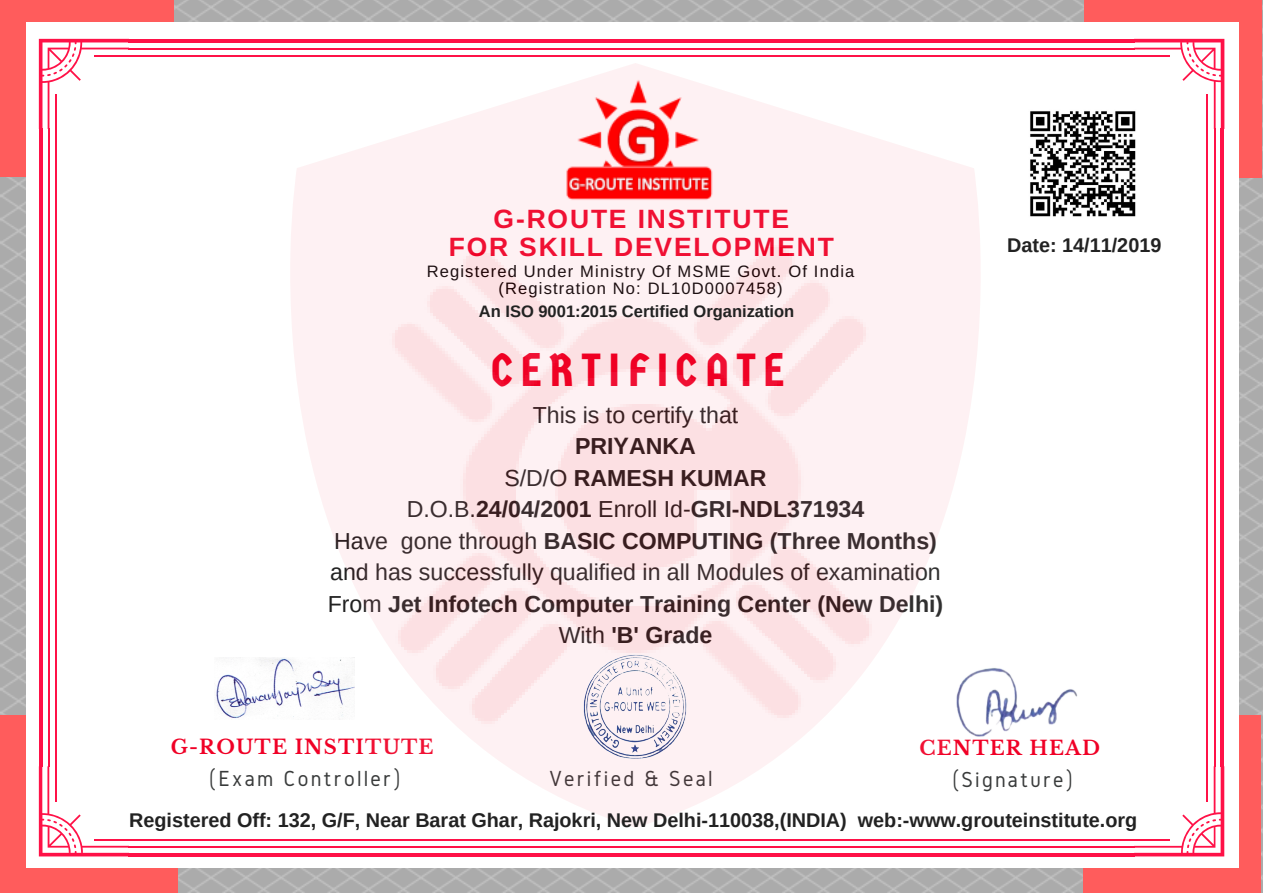
<style>
.page{position:relative;width:1263px;height:893px;background:#fff}
.page>*{position:absolute;margin:0;border:0;box-sizing:border-box;transform-origin:0 0}
.t1{font:46.35px "Germania One";letter-spacing:.16em;color:#f00026}
.t2{font:700 26.4px/28px "Arimo";letter-spacing:.07em;color:#f00026;text-align:center}
.t3{font:700 23.1px/31.5px "Arimo";color:#222;text-align:center}
.t4{font:23.1px "Arimo";color:#222}
.t5{font:22.65px "Gidole";letter-spacing:.1em;color:#393b3b}
.t6{font:22.5px "Gidole";letter-spacing:.1em;color:#393b3b}
.t7{font:700 19.8px "Arimo";color:#222}
.t8{font:700 19.65px "Libre Baskerville";letter-spacing:.06em;color:#f00026}
.t9{font:700 19.5px "Libre Baskerville";letter-spacing:.06em;color:#f00026}
.t10{font:16.5px/16.8px "Arimo";letter-spacing:.07em;color:#000;text-align:center}
.t11{font:700 16.5px "Arimo";color:#222}
.s1{font-weight:400}
</style>
<div class="page">
<img style="left:0;top:0;width:1263px;height:893px">
<div style="left:0;top:715px;width:178px;height:178px;background:#ff5c5c"></div>
<div style="left:1083px;top:715px;width:178px;height:178px;background:#ff5c5c"></div>
<div style="left:1084px;top:0;width:178px;height:178px;background:#ff5c5c"></div>
<div style="left:0;top:0;width:173px;height:177px;background:#ff5c5c"></div>
<div style="left:26px;top:22px;width:1212px;height:846px;background:#fff"></div>
<hr style="left:48px;top:128px;width:1px;height:639px;background:#ff1147">
<hr style="left:39px;top:128px;width:3px;height:639px;background:#ff1147">
<hr style="left:55px;top:128px;width:2px;height:639px;background:#ff1147">
<hr style="left:1214px;top:128px;width:1px;height:639px;background:#ff1147">
<hr style="left:1221px;top:128px;width:3px;height:639px;background:#ff1147">
<hr style="left:1206px;top:128px;width:2px;height:639px;background:#ff1147">
<svg style="left:39px;top:39px;width:90px;height:90px"></svg>
<hr style="left:55px;top:94px;width:2px;height:35px;background:#ff1147">
<hr style="left:94px;top:55px;width:35px;height:2px;background:#ff1147">
<hr style="left:128px;top:39px;width:1007px;height:3px;background:#ff1147">
<hr style="left:128px;top:48px;width:1007px;height:1px;background:#ff1147">
<hr style="left:128px;top:55px;width:1007px;height:2px;background:#ff1147">
<svg style="left:1134px;top:39px;width:90px;height:90px"></svg>
<hr style="left:1206px;top:94px;width:2px;height:35px;background:#ff1147">
<hr style="left:1134px;top:55px;width:35px;height:2px;background:#ff1147">
<hr style="left:128px;top:846px;width:1007px;height:2px;background:#ff1147">
<hr style="left:128px;top:853px;width:1007px;height:3px;background:#ff1147">
<hr style="left:128px;top:839px;width:1007px;height:1px;background:#ff1147">
<svg style="left:1134px;top:766px;width:90px;height:90px"></svg>
<hr style="left:1206px;top:766px;width:2px;height:35px;background:#ff1147">
<hr style="left:1134px;top:839px;width:35px;height:1px;background:#ff1147">
<svg style="left:39px;top:766px;width:90px;height:90px"></svg>
<hr style="left:55px;top:766px;width:2px;height:35px;background:#ff1147">
<hr style="left:94px;top:839px;width:35px;height:1px;background:#ff1147">
<svg style="left:290px;top:87px;width:690px;height:741px;fill:#fef1f3"></svg>
<img style="left:216px;top:658px;width:138px;height:62px">
<img style="left:560px;top:63px;width:159px;height:156px">
<img style="left:1030px;top:99px;width:118px;height:118px">
<img style="left:951px;top:663px;width:127px;height:78px">
<img style="left:581px;top:652px;width:108px;height:108px">
<p class="t2" style="left:449px;top:205px;width:387px">G-ROUTE INSTITUTE<br>FOR SKILL DEVELOPMENT</p>
<p class="t10" style="left:427px;top:263px;width:429px">Registered Under Ministry Of MSME Govt. Of India (Registration No: DL10D0007458)</p>
<p class="t11" style="left:479px;top:302px;width:317px">An ISO 9001:2015 Certified Organization</p>
<h1 class="t1" style="left:491px;top:344px;width:295px">CERTIFICATE</h1>
<p class="t4" style="left:533px;top:402px;width:207px">This is to certify that</p>
<p class="t3" style="left:328px;top:431px;width:617px">PRIYANKA<br><span class="s1">S/D/O</span> RAMESH KUMAR<br><span class="s1">D.O.B.</span>24/04/2001 <span class="s1">Enroll Id-</span>GRI-NDL371934<br><span class="s1">Have gone through</span> BASIC COMPUTING (Three Months) <span class="s1">and has successfully qualified in all Modules of examination From</span> Jet Infotech Computer Training Center (New Delhi)<br><span class="s1">With</span> 'B' Grade</p>
<p class="t7" style="left:1007px;top:234px;width:156px">Date: 14/11/2019</p>
<p class="t8" style="left:171px;top:734px;width:264px">G-ROUTE INSTITUTE</p>
<p class="t5" style="left:209px;top:766px;width:193px">(Exam Controller)</p>
<p class="t9" style="left:919px;top:736px;width:182px">CENTER HEAD</p>
<p class="t5" style="left:549px;top:766px;width:165px">Verified &amp; Seal</p>
<p class="t6" style="left:952px;top:767px;width:122px">(Signature)</p>
<p class="t7" style="left:129px;top:809px;width:1010px">Registered Off: 132, G/F, Near Barat Ghar, Rajokri, New Delhi-110038,(INDIA) web:-www.grouteinstitute.org</p>
</div>
